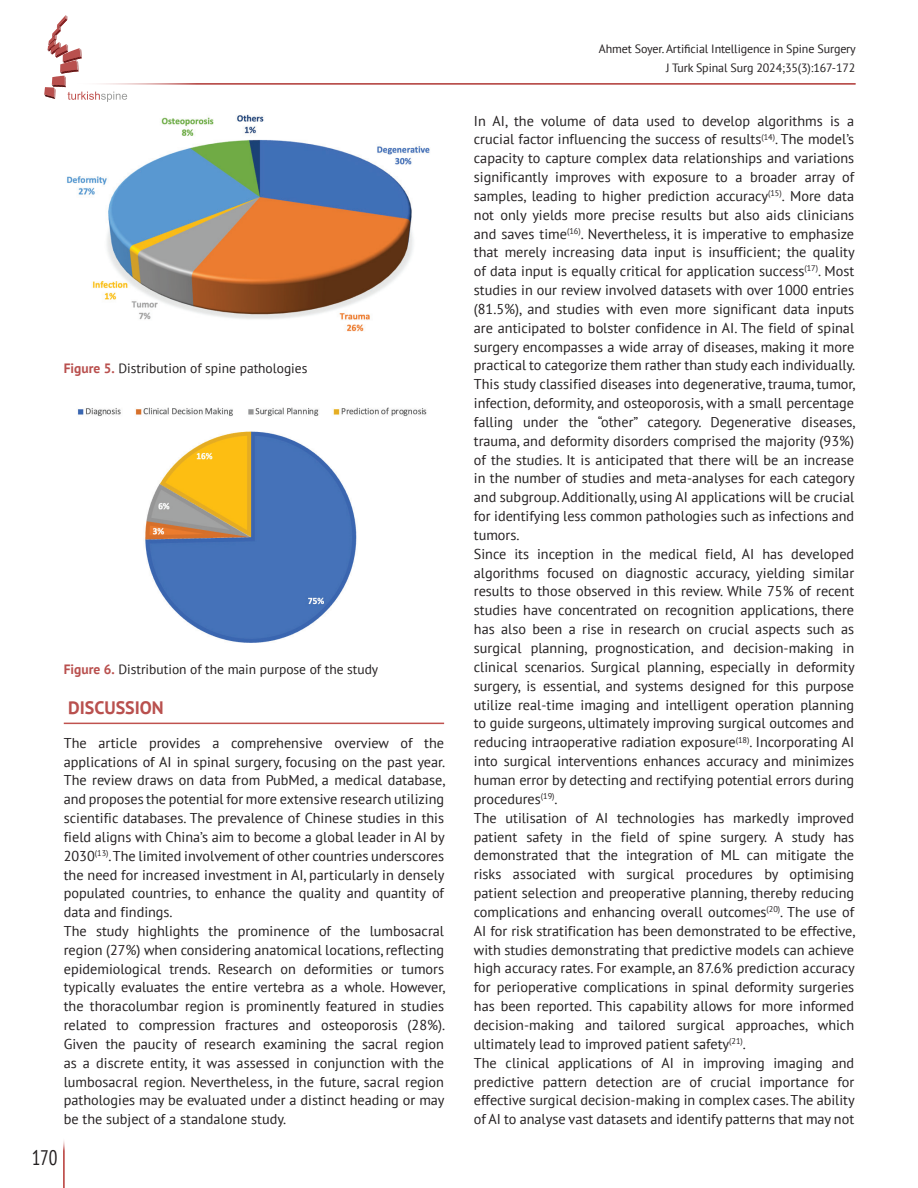
<style>
.page{position:relative;width:918px;height:1188px;background:#fff}
.page>*{position:absolute;margin:0;border:0;box-sizing:border-box;transform-origin:0 0}
.t1{font:condensed 21px "PT Sans";color:#231f20;scale:.92 1}
.t2{font:700 18px "PT Sans";color:#b9504e}
.t3{font:14.25px/18.9px "PT Sans";color:#231f20}
.t4{font:13.5px "PT Sans";color:#231f20}
.t5{font:12px/19.8px "PT Sans";letter-spacing:-.01em;color:#231f20;text-align:right}
.s1{font-weight:700;color:#b9504e}
</style>
<div class="page">
<div style="left:69px;top:83px;width:786px;height:2px;background:#b9504e;border:1px solid #b9504e"></div>
<svg style="left:44px;top:15px;width:83px;height:87px"></svg>
<hr style="left:63px;top:1138px;width:1px;height:50px;background:#c0524f">
<hr style="left:64px;top:723px;width:380px;height:1px;background:#c0524f">
<img style="left:67px;top:114px;width:363px;height:218px">
<img style="left:77px;top:407px;width:350px;height:236px">
<p class="t4" style="left:64px;top:360px;width:245px"><span class="s1">Figure 5.</span> Distribution of spine pathologies</p>
<p class="t4" style="left:64px;top:661px;width:316px"><span class="s1">Figure 6.</span> Distribution of the main purpose of the study</p>
<p class="t2" style="left:68px;top:696px;width:97px">DISCUSSION</p>
<p class="t3" style="left:64px;top:733px;width:383px">The article provides a comprehensive overview of the applications of AI in spinal surgery, focusing on the past year.<br>The review draws on data from PubMed, a medical database, and proposes the potential for more extensive research utilizing scientific databases. The prevalence of Chinese studies in this field aligns with China’s aim to become a global leader in AI by 2030<sup>(13)</sup>. The limited involvement of other countries underscores the need for increased investment in AI, particularly in densely populated countries, to enhance the quality and quantity of data and findings.<br>The study highlights the prominence of the lumbosacral region (27%) when considering anatomical locations, reflecting epidemiological trends. Research on deformities or tumors typically evaluates the entire vertebra as a whole. However, the thoracolumbar region is prominently featured in studies related to compression fractures and osteoporosis (28%).<br>Given the paucity of research examining the sacral region as a discrete entity, it was assessed in conjunction with the lumbosacral region. Nevertheless, in the future, sacral region pathologies may be evaluated under a distinct heading or may be the subject of a standalone study.</p>
<h1 class="t1" style="left:32px;top:1144px;width:29px">170</h1>
<p class="t5" style="left:599px;top:38px;width:259px">Ahmet Soyer. Artificial Intelligence in Spine Surgery<br>J Turk Spinal Surg 2024;35(3):167-172</p>
<p class="t3" style="left:474px;top:111px;width:383px">In AI, the volume of data used to develop algorithms is a crucial factor influencing the success of results<sup>(14)</sup>. The model’s capacity to capture complex data relationships and variations significantly improves with exposure to a broader array of samples, leading to higher prediction accuracy<sup>(15)</sup>. More data not only yields more precise results but also aids clinicians and saves time<sup>(16)</sup>. Nevertheless, it is imperative to emphasize that merely increasing data input is insufficient; the quality of data input is equally critical for application success<sup>(17)</sup>. Most studies in our review involved datasets with over 1000 entries (81.5%), and studies with even more significant data inputs are anticipated to bolster confidence in AI. The field of spinal surgery encompasses a wide array of diseases, making it more practical to categorize them rather than study each individually.<br>This study classified diseases into degenerative, trauma, tumor, infection, deformity, and osteoporosis, with a small percentage falling under the “other” category. Degenerative diseases, trauma, and deformity disorders comprised the majority (93%) of the studies. It is anticipated that there will be an increase in the number of studies and meta-analyses for each category and subgroup. Additionally, using AI applications will be crucial for identifying less common pathologies such as infections and tumors.<br>Since its inception in the medical field, AI has developed algorithms focused on diagnostic accuracy, yielding similar results to those observed in this review. While 75% of recent studies have concentrated on recognition applications, there has also been a rise in research on crucial aspects such as surgical planning, prognostication, and decision-making in clinical scenarios. Surgical planning, especially in deformity surgery, is essential, and systems designed for this purpose utilize real-time imaging and intelligent operation planning to guide surgeons, ultimately improving surgical outcomes and reducing intraoperative radiation exposure<sup>(18)</sup>. Incorporating AI into surgical interventions enhances accuracy and minimizes human error by detecting and rectifying potential errors during procedures<sup>(19)</sup>.<br>The utilisation of AI technologies has markedly improved patient safety in the field of spine surgery. A study has demonstrated that the integration of ML can mitigate the risks associated with surgical procedures by optimising patient selection and preoperative planning, thereby reducing complications and enhancing overall outcomes<sup>(20)</sup>. The use of AI for risk stratification has been demonstrated to be effective, with studies demonstrating that predictive models can achieve high accuracy rates. For example, an 87.6% prediction accuracy for perioperative complications in spinal deformity surgeries has been reported. This capability allows for more informed decision-making and tailored surgical approaches, which ultimately lead to improved patient safety<sup>(21)</sup>.<br>The clinical applications of AI in improving imaging and predictive pattern detection are of crucial importance for effective surgical decision-making in complex cases. The ability of AI to analyse vast datasets and identify patterns that may not</p>
</div>
